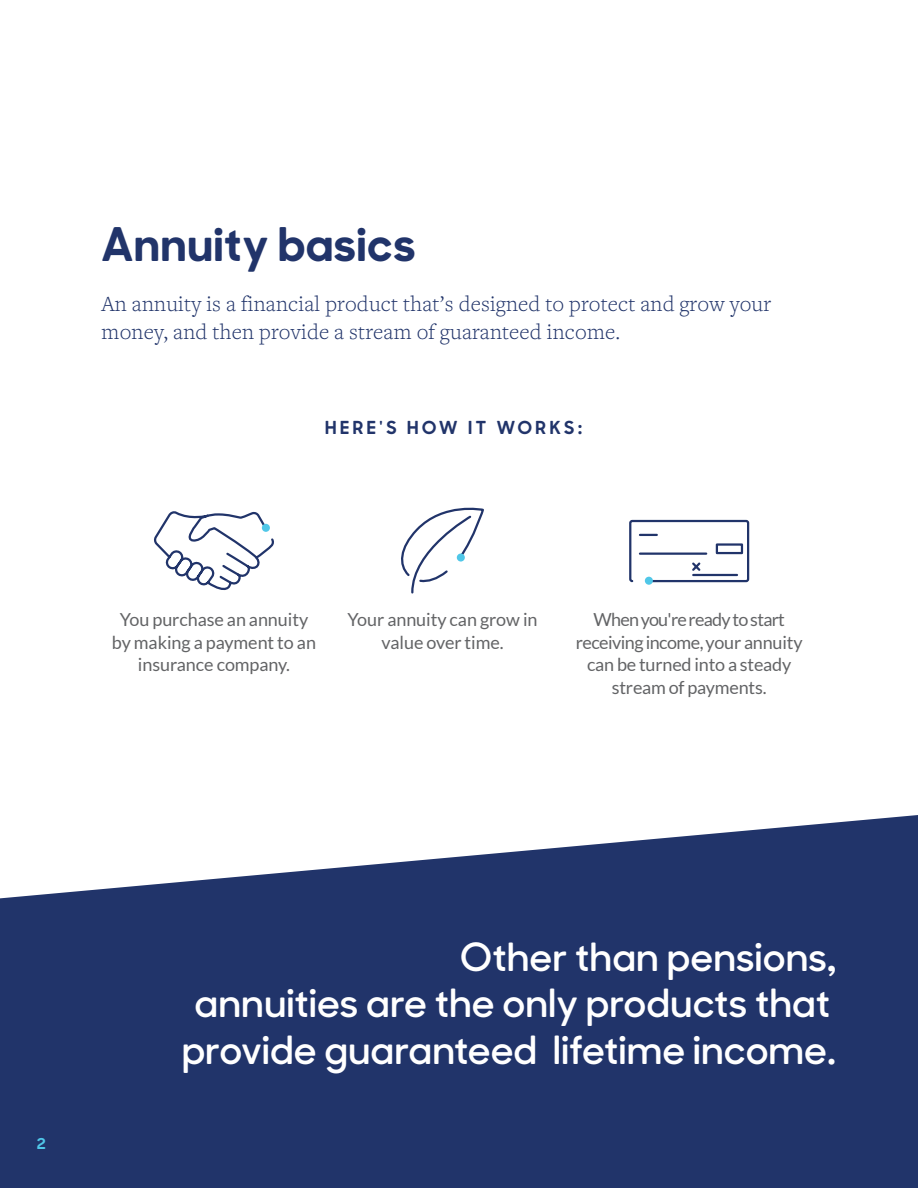
<style>
.page{position:relative;width:918px;height:1188px;background:#fff}
.page>*{position:absolute;margin:0;border:0;box-sizing:border-box;transform-origin:0 0}
.t1{font:700 46.5px "MM Sharp Sans";letter-spacing:.02em;color:#21346a}
.t2{font:600 39px/46.8px "MM Sharp Sans";color:#fff;text-align:right}
.t3{font:300 22.5px/28.5px "Freight Text Pro";letter-spacing:.01em;color:#21346a}
.t4{font:18px/22.5px "Lato";letter-spacing:-.01em;color:#636466;text-align:center}
.t5{font:700 18px "MM Sharp Sans";letter-spacing:.2em;color:#21346a}
.t6{font:700 15px "MM Sharp Sans";color:#50c7e8}
</style>
<div class="page">
<svg style="left:0;top:815px;width:918px;height:373px;background:#3a4b7a"></svg>
<svg style="left:401px;top:507px;width:83px;height:87px"></svg>
<svg style="left:154px;top:511px;width:119px;height:80px"></svg>
<svg style="left:629px;top:519px;width:121px;height:64px"></svg>
<div style="left:262px;top:524px;width:8px;height:8px;background:#50c7e8;border-radius:50%"></div>
<div style="left:457px;top:554px;width:8px;height:8px;background:#50c7e8;border-radius:50%"></div>
<div style="left:645px;top:577px;width:8px;height:8px;background:#50c7e8;border-radius:50%"></div>
<h1 class="t1" style="left:101px;top:206px;width:315px">Annuity basics</h1>
<p class="t3" style="left:101px;top:289px;width:671px">An annuity is a financial product that’s designed to protect and grow your money, and then provide a stream of guaranteed income.</p>
<p class="t5" style="left:325px;top:413px;width:259px">HERE'S HOW IT WORKS:</p>
<p class="t4" style="left:112px;top:608px;width:206px">You purchase an annuity by making a payment to an insurance company.</p>
<p class="t4" style="left:347px;top:608px;width:192px">Your annuity can grow in value over time.</p>
<p class="t4" style="left:576px;top:608px;width:228px">When you're ready to start receiving income, your annuity can be turned into a steady stream of payments.</p>
<p class="t6" style="left:37px;top:1131px;width:11px">2</p>
<h2 class="t2" style="left:182px;top:930px;width:657px">Other than pensions,<br>annuities are the only products that provide guaranteed lifetime income.</h2>
</div>
